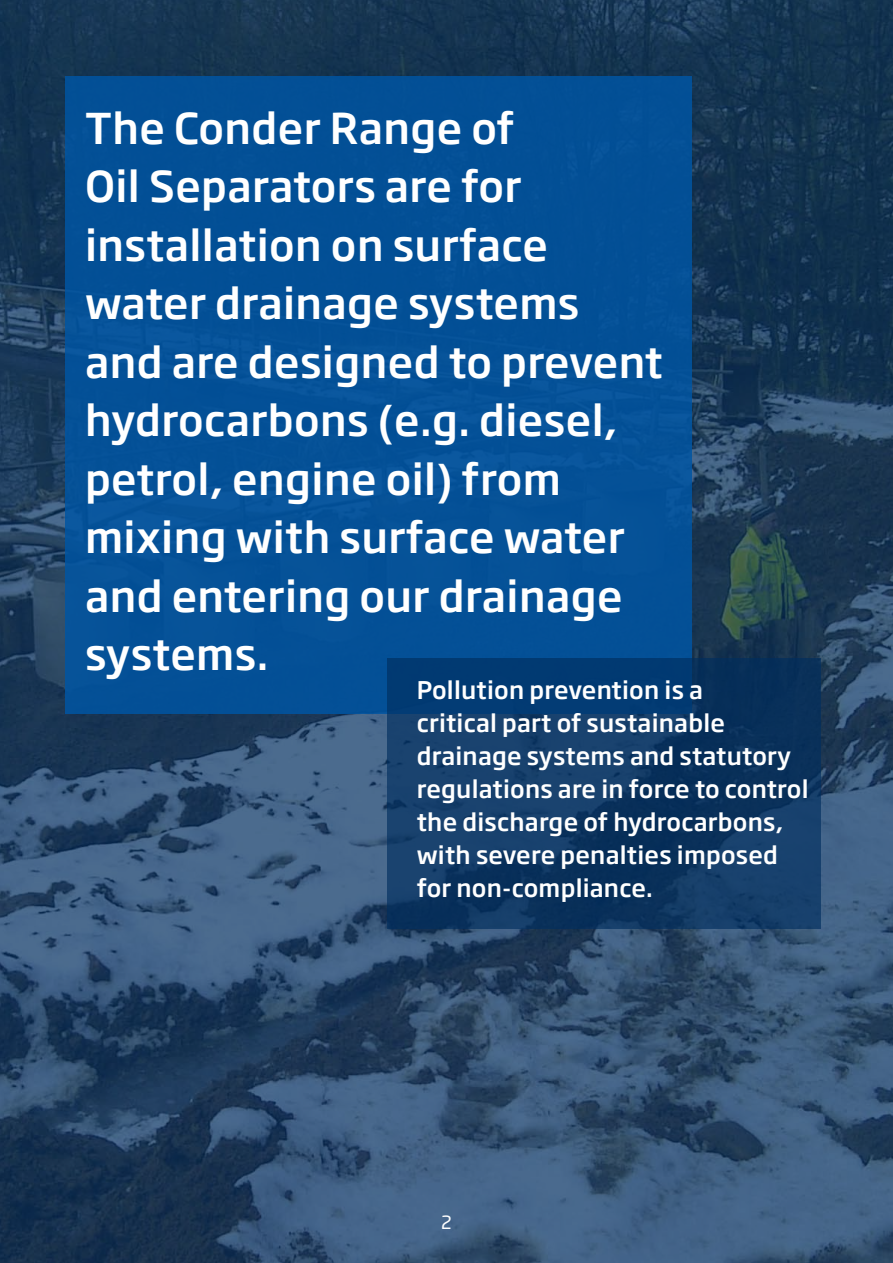
<style>
.page{position:relative;width:893px;height:1263px;background:#fff}
.page>*{position:absolute;margin:0;border:0;box-sizing:border-box;transform-origin:0 0}
.t1{font:500 42px/58.5px "Soho Gothic Pro";letter-spacing:.01em;color:#fff}
.t2{font:500 24px/33px "Soho Gothic Pro";letter-spacing:.01em;color:#fff}
.t3{font:18px "Soho Gothic Pro";color:#fff}
</style>
<div class="page">
<img style="left:0;top:0;width:893px;height:1263px">
<div style="left:65px;top:77px;width:627px;height:637px;background:#035096"></div>
<svg style="left:387px;top:658px;width:434px;height:270px;background:#0e3865"></svg>
<p class="t1" style="left:85px;top:96px;width:579px">The Conder Range of<br>Oil Separators are for installation on surface water drainage systems and are designed to prevent hydrocarbons (e.g. diesel, petrol, engine oil) from mixing with surface water and entering our drainage systems.</p>
<p class="t2" style="left:417px;top:672px;width:393px">Pollution prevention is a<br>critical part of sustainable drainage systems and statutory regulations are in force to control the discharge of hydrocarbons, with severe penalties imposed for non-compliance.</p>
<p class="t3" style="left:441px;top:1208px;width:12px">2</p>
</div>
